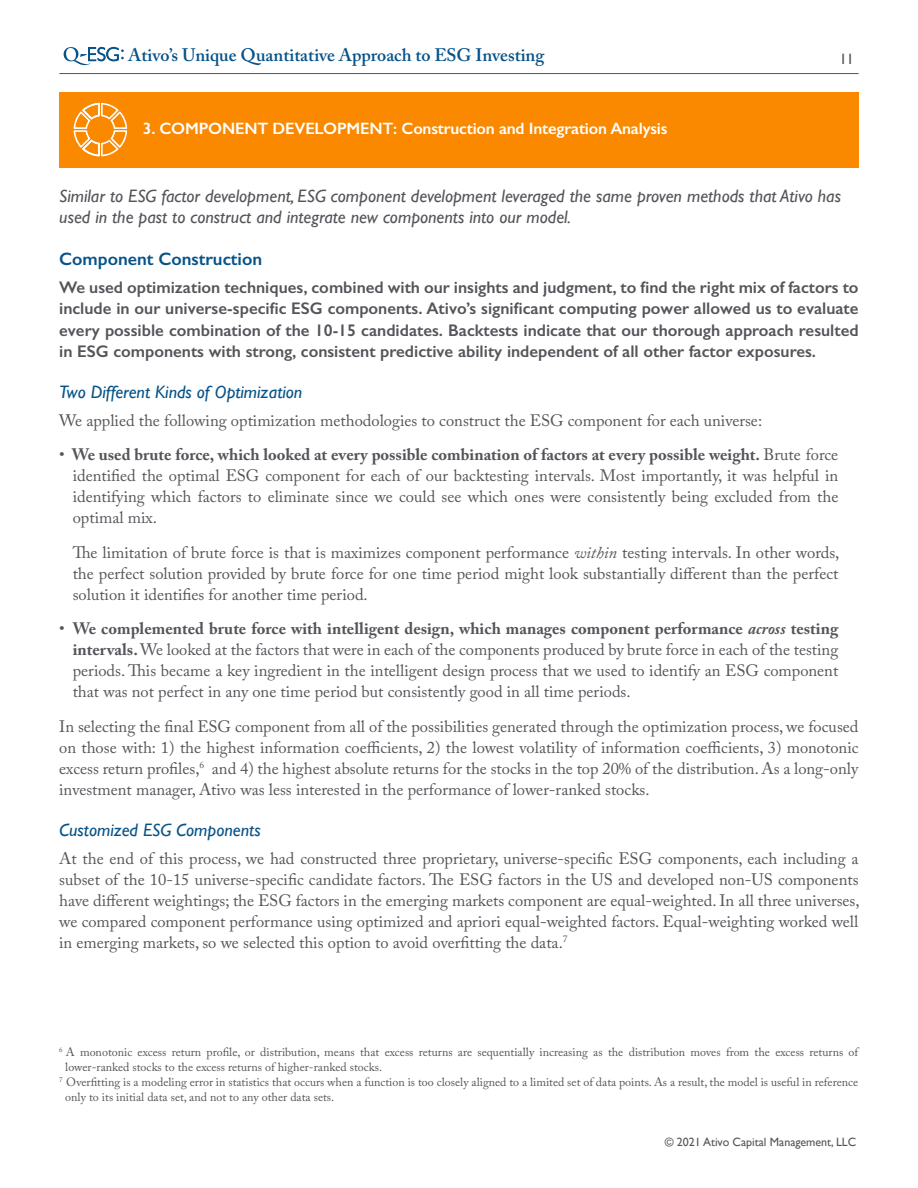
<style>
.page{position:relative;width:918px;height:1188px;background:#fff}
.page>*{position:absolute;margin:0;border:0;box-sizing:border-box;transform-origin:0 0}
.t1{font:italic 18px/21px "Gill Sans";color:#54555a}
.t2{font:italic 18px "Gill Sans";color:#075389}
.t3{font:600 18px "Adobe Caslon Pro";color:#075389}
.t4{font:600 18px "Gill Sans";color:#075389}
.t5{font:600 16.8px/21.3px "Gill Sans";color:#54555a;text-align:justify}
.t6{font:16.5px/21px "Adobe Caslon Pro";color:#54555a;text-align:justify}
.t7{font:600 16.5px "Gill Sans";letter-spacing:-.01em;color:#fff}
.t8{font:15px "Gill Sans";color:#54555a}
.t9{font:12px/15px "Adobe Caslon Pro";color:#54555a}
.t10{font:12px "Gill Sans";color:#54555a}
.s1{font-weight:700}
.s2{font-style:italic}
.s3{font-weight:700;font-style:italic}
</style>
<div class="page">
<div style="left:60px;top:92px;width:799px;height:75px;background:#fa8900"></div>
<svg style="left:74px;top:103px;width:53px;height:53px"></svg>
<hr style="left:59px;top:73px;width:800px;height:1px;background:#54555a">
<svg style="left:63px;top:47px;width:61px;height:18px"></svg>
<p class="t3" style="left:128px;top:44px;width:418px">Ativo’s Unique Quantitative Approach to ESG Investing</p>
<p class="t8" style="left:840px;top:50px;width:16px">11</p>
<p class="t7" style="left:143px;top:119px;width:526px">3. COMPONENT DEVELOPMENT: Construction and Integration Analysis</p>
<p class="t1" style="left:59px;top:186px;width:783px">Similar to ESG factor development, ESG component development leveraged the same proven methods that Ativo has used in the past to construct and integrate new components into our model.</p>
<p class="t4" style="left:59px;top:248px;width:204px">Component Construction</p>
<p class="t5" style="left:59px;top:276px;width:801px">We used optimization techniques, combined with our insights and judgment, to find the right mix of factors to include in our universe-specific ESG components. Ativo’s significant computing power allowed us to evaluate every possible combination of the 10-15 candidates. Backtests indicate that our thorough approach resulted in ESG components with strong, consistent predictive ability independent of all other factor exposures.</p>
<p class="t2" style="left:59px;top:382px;width:245px">Two Different Kinds of Optimization</p>
<p class="t6" style="left:59px;top:410px;width:704px">We applied the following optimization methodologies to construct the ESG component for each universe:</p>
<p class="t6" style="left:73px;top:444px;width:767px;text-indent:-14px">• <span class="s1">We used brute force, which looked at every possible combination of factors at every possible weight.</span> Brute force identified the optimal ESG component for each of our backtesting intervals. Most importantly, it was helpful in identifying which factors to eliminate since we could see which ones were consistently being excluded from the optimal mix.</p>
<p class="t6" style="left:73px;top:542px;width:768px">The limitation of brute force is that is maximizes component performance <span class="s2">within</span> testing intervals. In other words, the perfect solution provided by brute force for one time period might look substantially different than the perfect solution it identifies for another time period.</p>
<p class="t6" style="left:73px;top:618px;width:767px;text-indent:-14px">• <span class="s1">We complemented brute force with intelligent design, which manages component performance</span> <span class="s3">across</span> <span class="s1">testing intervals.</span> We looked at the factors that were in each of the components produced by brute force in each of the testing periods. This became a key ingredient in the intelligent design process that we used to identify an ESG component that was not perfect in any one time period but consistently good in all time periods.</p>
<p class="t6" style="left:59px;top:716px;width:801px">In selecting the final ESG component from all of the possibilities generated through the optimization process, we focused on those with: 1) the highest information coefficients, 2) the lowest volatility of information coefficients, 3) monotonic excess return profiles,<sup>6</sup> and 4) the highest absolute returns for the stocks in the top 20% of the distribution. As a long-only investment manager, Ativo was less interested in the performance of lower-ranked stocks.</p>
<p class="t2" style="left:59px;top:820px;width:203px">Customized ESG Components</p>
<p class="t6" style="left:59px;top:848px;width:802px">At the end of this process, we had constructed three proprietary, universe-specific ESG components, each including a subset of the 10-15 universe-specific candidate factors. The ESG factors in the US and developed non-US components have different weightings; the ESG factors in the emerging markets component are equal-weighted. In all three universes, we compared component performance using optimized and apriori equal-weighted factors. Equal-weighting worked well in emerging markets, so we selected this option to avoid overfitting the data.<sup>7</sup></p>
<p class="t9" style="left:65px;top:1045px;width:795px;text-indent:-6px"><sup>6</sup> A monotonic excess return profile, or distribution, means that excess returns are sequentially increasing as the distribution moves from the excess returns of lower-ranked stocks to the excess returns of higher-ranked stocks.</p>
<p class="t9" style="left:65px;top:1075px;width:794px;text-indent:-6px"><sup>7</sup> Overfitting is a modeling error in statistics that occurs when a function is too closely aligned to a limited set of data points. As a result, the model is useful in reference only to its initial data set, and not to any other data sets.</p>
<p class="t10" style="left:665px;top:1135px;width:193px">© 2021 Ativo Capital Management, LLC</p>
</div>
